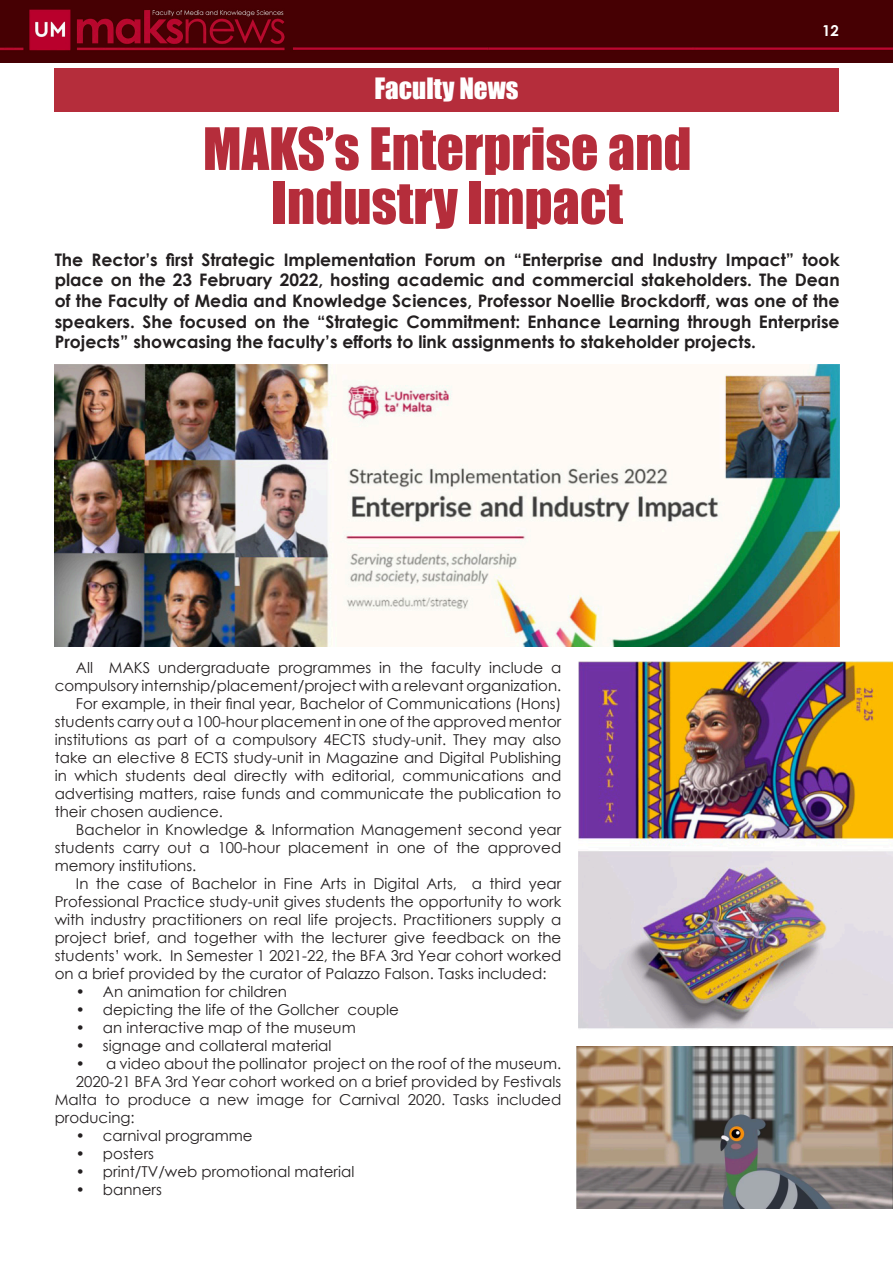
<style>
.page{position:relative;width:893px;height:1263px;background:#fff}
.page>*{position:absolute;margin:0;border:0;box-sizing:border-box;transform-origin:0 0}
.t1{font:54px/54px "Impact";color:#b52d3b;text-align:center}
.t2{font:27px "Impact";color:#fff}
.t3{font:700 17.25px/20.7px "Century Gothic";color:#231f20;text-align:justify}
.t4{font:15px "Century Gothic";color:#231f20}
.t5{font:700 15px "Century Gothic";color:#fff}
</style>
<div class="page">
<img style="left:0;top:0;width:893px;height:62px">
<div style="left:54px;top:68px;width:785px;height:44px;background:#b52d3b"></div>
<img style="left:55px;top:365px;width:784px;height:282px">
<img style="left:579px;top:661px;width:314px;height:368px">
<img style="left:577px;top:1047px;width:316px;height:162px">
<h2 class="t2" style="left:374px;top:68px;width:146px">Faculty News</h2>
<h1 class="t1" style="left:203px;top:120px;width:490px">MAKS’s Enterprise and<br>Industry Impact</h1>
<p class="t5" style="left:822px;top:19px;width:18px">12</p>
<p class="t3" style="left:55px;top:248px;width:786px">The Rector’s first Strategic Implementation Forum on “Enterprise and Industry Impact” took place on the 23 February 2022, hosting academic and commercial stakeholders. The Dean of the Faculty of Media and Knowledge Sciences, Professor Noellie Brockdorff, was one of the speakers. She focused on the “Strategic Commitment: Enhance Learning through Enterprise Projects” showcasing the faculty’s efforts to link assignments to stakeholder projects.</p>
<p class="t4" style="left:76px;top:657px;width:487px">All MAKS undergraduate programmes in the faculty include a</p>
<p class="t4" style="left:55px;top:675px;width:508px">compulsory internship/placement/project with a relevant organization.</p>
<p class="t4" style="left:76px;top:693px;width:487px">For example, in their final year, Bachelor of Communications (Hons)</p>
<p class="t4" style="left:55px;top:711px;width:508px">students carry out a 100-hour placement in one of the approved mentor</p>
<p class="t4" style="left:55px;top:729px;width:508px">institutions as part of a compulsory 4ECTS study-unit. They may also</p>
<p class="t4" style="left:55px;top:747px;width:508px">take an elective 8 ECTS study-unit in Magazine and Digital Publishing</p>
<p class="t4" style="left:55px;top:765px;width:508px">in which students deal directly with editorial, communications and</p>
<p class="t4" style="left:55px;top:783px;width:508px">advertising matters, raise funds and communicate the publication to</p>
<p class="t4" style="left:55px;top:801px;width:170px">their chosen audience.</p>
<p class="t4" style="left:76px;top:819px;width:487px">Bachelor in Knowledge &amp; Information Management second year</p>
<p class="t4" style="left:55px;top:837px;width:508px">students carry out a 100-hour placement in one of the approved</p>
<p class="t4" style="left:55px;top:855px;width:143px">memory institutions.</p>
<p class="t4" style="left:76px;top:873px;width:487px">In the case of Bachelor in Fine Arts in Digital Arts, a third year</p>
<p class="t4" style="left:55px;top:891px;width:508px">Professional Practice study-unit gives students the opportunity to work</p>
<p class="t4" style="left:55px;top:909px;width:508px">with industry practitioners on real life projects. Practitioners supply a</p>
<p class="t4" style="left:55px;top:927px;width:508px">project brief, and together with the lecturer give feedback on the</p>
<p class="t4" style="left:55px;top:945px;width:508px">students’ work. In Semester 1 2021-22, the BFA 3rd Year cohort worked</p>
<p class="t4" style="left:55px;top:963px;width:493px">on a brief provided by the curator of Palazzo Falson. Tasks included:</p>
<p class="t4" style="left:76px;top:981px;width:213px">• An animation for children</p>
<p class="t4" style="left:76px;top:999px;width:324px">• depicting the life of the Gollcher couple</p>
<p class="t4" style="left:76px;top:1017px;width:281px">• an interactive map of the museum</p>
<p class="t4" style="left:76px;top:1035px;width:257px">• signage and collateral material</p>
<p class="t4" style="left:76px;top:1053px;width:487px">• a video about the pollinator project on the roof of the museum.</p>
<p class="t4" style="left:76px;top:1071px;width:487px">2020-21 BFA 3rd Year cohort worked on a brief provided by Festivals</p>
<p class="t4" style="left:55px;top:1089px;width:508px">Malta to produce a new image for Carnival 2020. Tasks included</p>
<p class="t4" style="left:55px;top:1107px;width:82px">producing:</p>
<p class="t4" style="left:76px;top:1125px;width:178px">• carnival programme</p>
<p class="t4" style="left:76px;top:1143px;width:80px">• posters</p>
<p class="t4" style="left:76px;top:1161px;width:280px">• print/TV/web promotional material</p>
<p class="t4" style="left:76px;top:1179px;width:87px">• banners</p>
</div>
